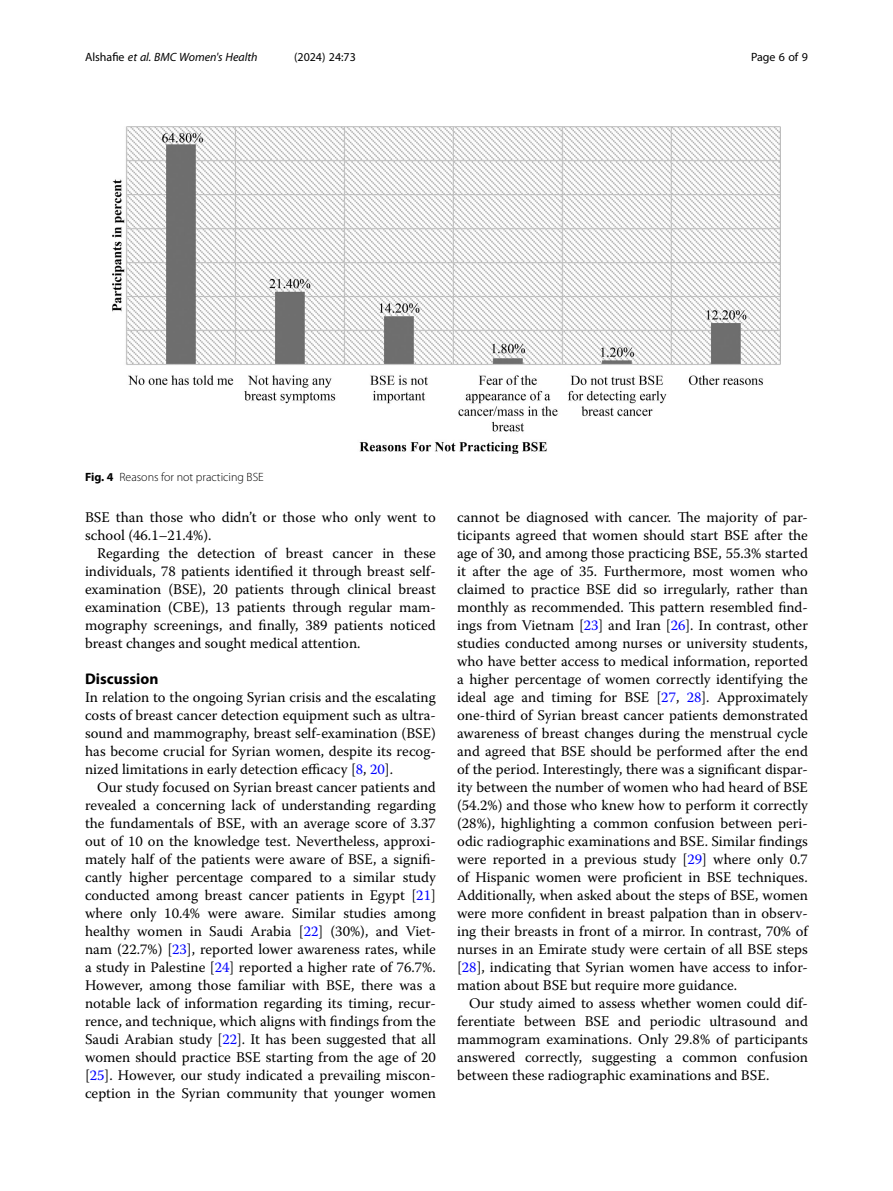
<style>
.page{position:relative;width:893px;height:1191px;background:#fff}
.page>*{position:absolute;margin:0;border:0;box-sizing:border-box;transform-origin:0 0}
.Head_1{font:700 15.45px "Myriad Pro";color:#000}
.Body_Text_Indent{font:14.7px/18px "Warnock Pro";color:#000;text-align:justify}
.Body_Text{font:14.7px/18px "Warnock Pro";color:#000;text-align:justify}
.Figure_Caption{font:300 12px "Myriad Pro";color:#000}
.t1{font:italic 12px "Myriad Pro";color:#000}
.t2{font:12px "Myriad Pro";color:#000}
.s1{font-style:normal}
.s2{font-weight:700}
.s3{color:#00f}
</style>
<div class="page">
<img style="left:113px;top:126px;width:667px;height:328px">
<p class="t1" style="left:85px;top:50px;width:174px"><span class="s1">Alshafie</span> et al. BMC Women's Health</p>
<p class="t2" style="left:294px;top:50px;width:63px">(2024) 24:73</p>
<p class="t2" style="left:751px;top:50px;width:58px">Page 6 of 9</p>
<p class="Figure_Caption" style="left:85px;top:470px;width:180px"><span class="s2">Fig. 4</span> Reasons for not practicing BSE</p>
<p class="Body_Text_Indent" style="left:85px;top:508px;width:352px">BSE than those who didn’t or those who only went to school (46.1–21.4%).</p>
<p class="Body_Text_Indent" style="left:85px;top:544px;width:352px;text-indent:12px">Regarding the detection of breast cancer in these individuals, 78 patients identified it through breast self&shy;examination (BSE), 20 patients through clinical breast examination (CBE), 13 patients through regular mam&shy;mography screenings, and finally, 389 patients noticed breast changes and sought medical attention.</p>
<p class="Head_1" style="left:85px;top:669px;width:75px">Discussion</p>
<p class="Body_Text" style="left:85px;top:688px;width:352px">In relation to the ongoing Syrian crisis and the escalating costs of breast cancer detection equipment such as ultra&shy;sound and mammography, breast self-examination (BSE) has become crucial for Syrian women, despite its recog&shy;nized limitations in early detection efficacy [<span class="s3">8</span>, <span class="s3">20</span>].</p>
<p class="Body_Text_Indent" style="left:85px;top:778px;width:352px;text-indent:12px">Our study focused on Syrian breast cancer patients and revealed a concerning lack of understanding regarding the fundamentals of BSE, with an average score of 3.37 out of 10 on the knowledge test. Nevertheless, approxi&shy;mately half of the patients were aware of BSE, a signifi&shy;cantly higher percentage compared to a similar study conducted among breast cancer patients in Egypt [<span class="s3">21</span>] where only 10.4% were aware. Similar studies among healthy women in Saudi Arabia [<span class="s3">22</span>] (30%), and Viet&shy;nam (22.7%) [<span class="s3">23</span>], reported lower awareness rates, while a study in Palestine [<span class="s3">24</span>] reported a higher rate of 76.7%.<br>However, among those familiar with BSE, there was a notable lack of information regarding its timing, recur&shy;rence, and technique, which aligns with findings from the Saudi Arabian study [<span class="s3">22</span>]. It has been suggested that all women should practice BSE starting from the age of 20 [<span class="s3">25</span>]. However, our study indicated a prevailing miscon&shy;ception in the Syrian community that younger women</p>
<p class="Body_Text_Indent" style="left:457px;top:508px;width:352px">cannot be diagnosed with cancer. The majority of par&shy;ticipants agreed that women should start BSE after the age of 30, and among those practicing BSE, 55.3% started it after the age of 35. Furthermore, most women who claimed to practice BSE did so irregularly, rather than monthly as recommended. This pattern resembled find&shy;ings from Vietnam [<span class="s3">23</span>] and Iran [<span class="s3">26</span>]. In contrast, other studies conducted among nurses or university students, who have better access to medical information, reported a higher percentage of women correctly identifying the ideal age and timing for BSE [<span class="s3">27</span>, <span class="s3">28</span>]. Approximately one-third of Syrian breast cancer patients demonstrated awareness of breast changes during the menstrual cycle and agreed that BSE should be performed after the end of the period. Interestingly, there was a significant dispar&shy;ity between the number of women who had heard of BSE (54.2%) and those who knew how to perform it correctly (28%), highlighting a common confusion between peri&shy;odic radiographic examinations and BSE. Similar findings were reported in a previous study [<span class="s3">29</span>] where only 0.7 of Hispanic women were proficient in BSE techniques.<br>Additionally, when asked about the steps of BSE, women were more confident in breast palpation than in observ&shy;ing their breasts in front of a mirror. In contrast, 70% of nurses in an Emirate study were certain of all BSE steps [<span class="s3">28</span>], indicating that Syrian women have access to infor&shy;mation about BSE but require more guidance.</p>
<p class="Body_Text_Indent" style="left:457px;top:994px;width:352px;text-indent:12px">Our study aimed to assess whether women could dif&shy;ferentiate between BSE and periodic ultrasound and mammogram examinations. Only 29.8% of participants answered correctly, suggesting a common confusion between these radiographic examinations and BSE.</p>
</div>
